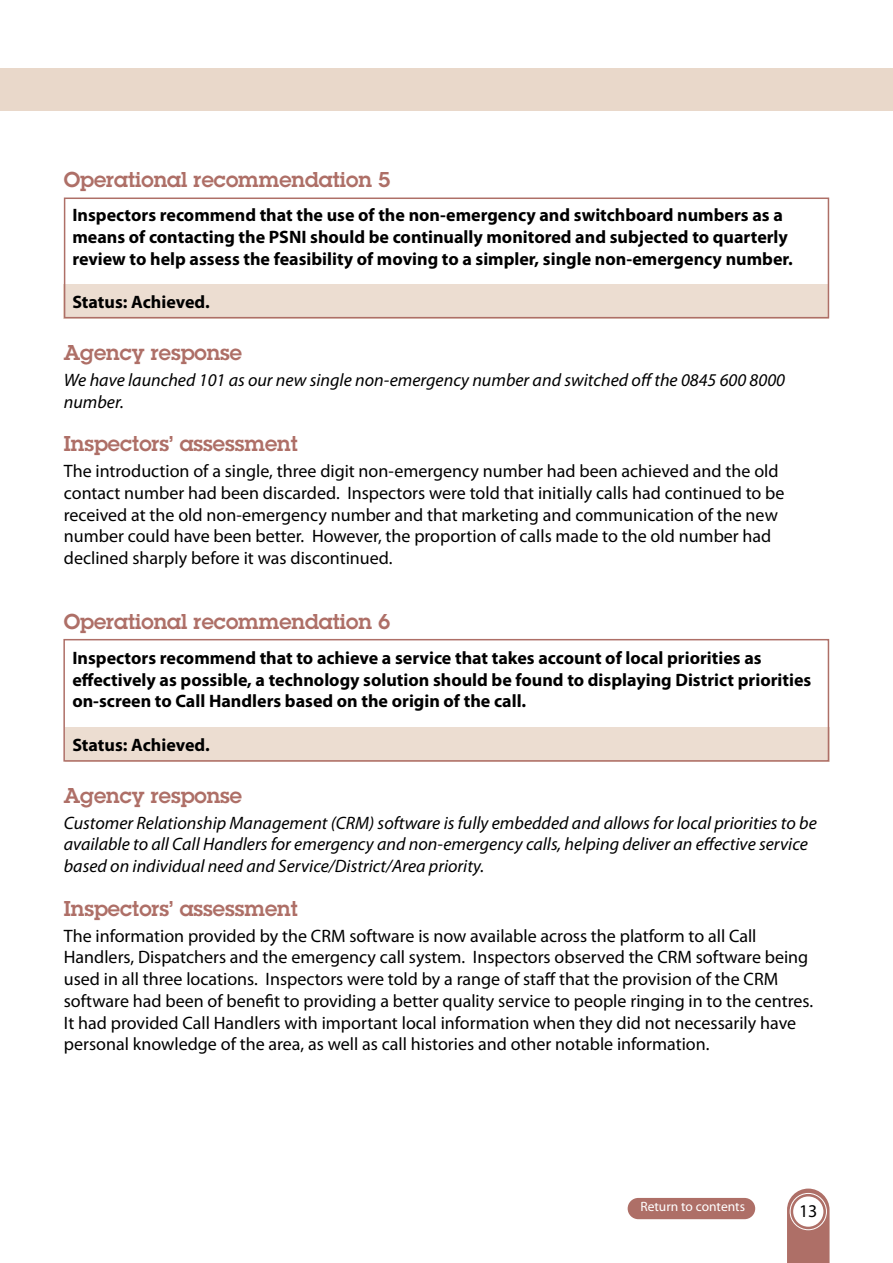
<style>
.page{position:relative;width:893px;height:1263px;background:#fff}
.page>*{position:absolute;margin:0;border:0;box-sizing:border-box;transform-origin:0 0}
.t1{font:600 21px "Lubalin Graph";color:#ae6f67}
.t2{font:18px/21.8px "Myriad Pro";color:#000}
.t3{font:700 18px/21.8px "Myriad Pro";color:#000}
.t4{font:italic 18px/21.8px "Myriad Pro";color:#000}
.t5{font:13.5px "Myriad Pro";color:#fff}
</style>
<div class="page">
<div style="left:65px;top:728px;width:764px;height:34px;background:#ecddd1"></div>
<div style="left:64px;top:285px;width:765px;height:34px;background:#ecddd1"></div>
<div style="left:64px;top:198px;width:765px;height:120px;border:2px solid #ae6f67"></div>
<div style="left:0;top:68px;width:893px;height:43px;background:#e9d8ca"></div>
<svg style="left:787px;top:1188px;width:42px;height:75px;background:#b78079"></svg>
<div style="left:790px;top:1193px;width:37px;height:37px;border:1px solid #fff;border-radius:50%"></div>
<div style="left:793px;top:1196px;width:30px;height:31px;background:#fff;border-radius:50%"></div>
<div style="left:628px;top:1198px;width:127px;height:21px;background:#ae6f67;border-radius:11px"></div>
<div style="left:63px;top:639px;width:766px;height:123px;border:2px solid #ae6f67"></div>
<p class="t1" style="left:64px;top:165px;width:328px">Operational recommendation 5</p>
<p class="t3" style="left:72px;top:204px;width:722px">Inspectors recommend that the use of the non-emergency and switchboard numbers as a means of contacting the PSNI should be continually monitored and subjected to quarterly review to help assess the feasibility of moving to a simpler, single non-emergency number.</p>
<p class="t3" style="left:72px;top:291px;width:139px">Status: Achieved.</p>
<p class="t1" style="left:64px;top:338px;width:180px">Agency response</p>
<p class="t4" style="left:64px;top:369px;width:723px">We have launched 101 as our new single non-emergency number and switched off the 0845 600 8000 number.</p>
<p class="t1" style="left:64px;top:430px;width:235px">Inspectors’ assessment</p>
<p class="t2" style="left:64px;top:460px;width:722px">The introduction of a single, three digit non-emergency number had been achieved and the old contact number had been discarded. Inspectors were told that initially calls had continued to be received at the old non-emergency number and that marketing and communication of the new number could have been better. However, the proportion of calls made to the old number had declined sharply before it was discontinued.</p>
<p class="t1" style="left:64px;top:608px;width:328px">Operational recommendation 6</p>
<p class="t3" style="left:72px;top:646px;width:740px">Inspectors recommend that to achieve a service that takes account of local priorities as effectively as possible, a technology solution should be found to displaying District priorities on-screen to Call Handlers based on the origin of the call.</p>
<p class="t3" style="left:72px;top:733px;width:139px">Status: Achieved.</p>
<p class="t1" style="left:64px;top:781px;width:180px">Agency response</p>
<p class="t4" style="left:64px;top:811px;width:754px">Customer Relationship Management (CRM) software is fully embedded and allows for local priorities to be available to all Call Handlers for emergency and non-emergency calls, helping deliver an effective service based on individual need and Service/District/Area priority.</p>
<p class="t1" style="left:64px;top:894px;width:235px">Inspectors’ assessment</p>
<p class="t2" style="left:64px;top:924px;width:751px">The information provided by the CRM software is now available across the platform to all Call Handlers, Dispatchers and the emergency call system. Inspectors observed the CRM software being used in all three locations. Inspectors were told by a range of staff that the provision of the CRM software had been of benefit to providing a better quality service to people ringing in to the centres.<br>It had provided Call Handlers with important local information when they did not necessarily have personal knowledge of the area, as well as call histories and other notable information.</p>
<p class="t5" style="left:640px;top:1198px;width:106px">Return to contents</p>
<p class="t2" style="left:799px;top:1199px;width:20px">13</p>
</div>
